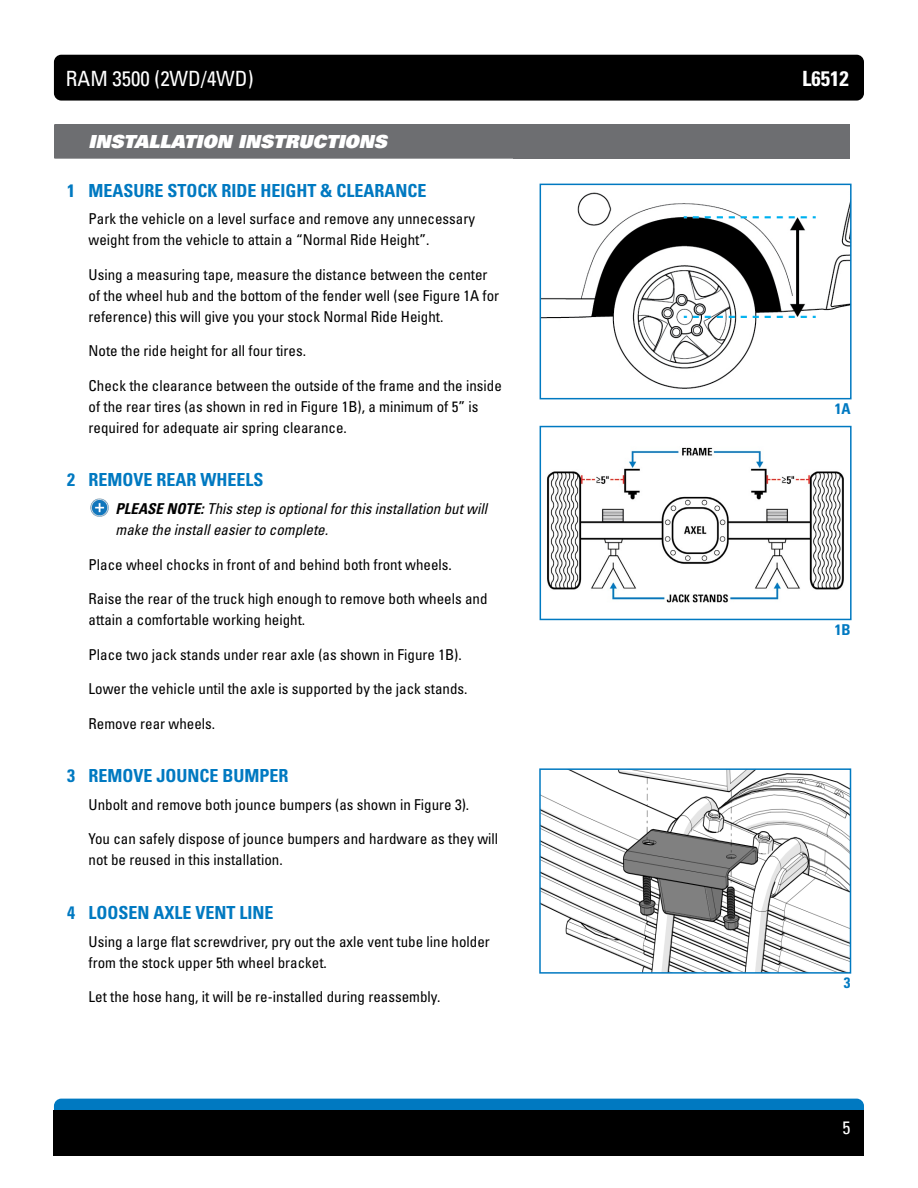
<style>
.page{position:relative;width:918px;height:1188px;background:#fff}
.page>*{position:absolute;margin:0;border:0;box-sizing:border-box;transform-origin:0 0}
.t1{font:condensed 21px "Univers LT Std";color:#fff}
.t2{font:700 condensed 21px "Univers LT Std";color:#fff}
.t3{font:700 condensed 18px "Univers LT Std";color:#0079c1}
.t4{font:18px "Univers LT Std X Black Obl";color:#fff}
.t5{font:condensed 18px "Univers LT Std";color:#fff}
.t6{font:condensed 15px/21px "Univers LT Std";color:#000}
.t7{font:italic condensed 15px/21px "Univers LT Std";color:#000}
.t8{font:700 condensed 15px "Univers LT Std";color:#0079c1}
.s1{font-weight:700}
</style>
<div class="page">
<div style="left:54px;top:55px;width:810px;height:46px;background:#000;border-radius:7px"></div>
<div style="left:54px;top:1099px;width:810px;height:45px;background:#0079c1;border-radius:7px"></div>
<div style="left:54px;top:1110px;width:810px;height:46px;background:#000"></div>
<img style="left:543px;top:192px;width:306px;height:197px">
<div style="left:540px;top:184px;width:312px;height:215px;border:2px solid #0079c1"></div>
<img style="left:547px;top:447px;width:297px;height:156px">
<div style="left:540px;top:426px;width:312px;height:194px;border:2px solid #0079c1"></div>
<div style="left:55px;top:124px;width:795px;height:35px;background:#6d6e71"></div>
<svg style="left:54px;top:124px;width:459px;height:35px"></svg>
<img style="left:542px;top:771px;width:306px;height:200px">
<div style="left:539px;top:768px;width:312px;height:206px;border:2px solid #0079c1"></div>
<img style="left:90px;top:498px;width:19px;height:19px">
<h1 class="t1" style="left:66px;top:65px;width:189px">RAM 3500 (2WD/4WD)</h1>
<h1 class="t2" style="left:802px;top:65px;width:48px">L6512</h1>
<p class="t4" style="left:89px;top:130px;width:300px">INSTALLATION INSTRUCTIONS</p>
<p class="t3" style="left:67px;top:179px;width:361px">1 MEASURE STOCK RIDE HEIGHT &amp; CLEARANCE</p>
<p class="t6" style="left:89px;top:208px;width:388px">Park the vehicle on a level surface and remove any unnecessary weight from the vehicle to attain a “Normal Ride Height”.</p>
<p class="t6" style="left:89px;top:264px;width:412px">Using a measuring tape, measure the distance between the center of the wheel hub and the bottom of the fender well (see Figure 1A for reference) this will give you your stock Normal Ride Height.</p>
<p class="t6" style="left:89px;top:340px;width:219px">Note the ride height for all four tires.</p>
<p class="t6" style="left:89px;top:375px;width:415px">Check the clearance between the outside of the frame and the inside of the rear tires (as shown in red in Figure 1B), a minimum of 5” is required for adequate air spring clearance.</p>
<p class="t3" style="left:67px;top:469px;width:198px">2 REMOVE REAR WHEELS</p>
<p class="t7" style="left:116px;top:498px;width:373px"><span class="s1">PLEASE NOTE:</span> This step is optional for this installation but will make the install easier to complete.</p>
<p class="t6" style="left:89px;top:554px;width:365px">Place wheel chocks in front of and behind both front wheels.</p>
<p class="t6" style="left:89px;top:588px;width:401px">Raise the rear of the truck high enough to remove both wheels and attain a comfortable working height.</p>
<p class="t6" style="left:89px;top:644px;width:375px">Place two jack stands under rear axle (as shown in Figure 1B).</p>
<p class="t6" style="left:89px;top:678px;width:381px">Lower the vehicle until the axle is supported by the jack stands.</p>
<p class="t6" style="left:89px;top:713px;width:128px">Remove rear wheels.</p>
<p class="t3" style="left:67px;top:765px;width:223px">3 REMOVE JOUNCE BUMPER</p>
<p class="t6" style="left:89px;top:794px;width:382px">Unbolt and remove both jounce bumpers (as shown in Figure 3).</p>
<p class="t6" style="left:89px;top:828px;width:411px">You can safely dispose of jounce bumpers and hardware as they will not be reused in this installation.</p>
<p class="t3" style="left:67px;top:901px;width:208px">4 LOOSEN AXLE VENT LINE</p>
<p class="t6" style="left:89px;top:931px;width:403px">Using a large flat screwdriver, pry out the axle vent tube line holder from the stock upper 5th wheel bracket.</p>
<p class="t6" style="left:89px;top:986px;width:353px">Let the hose hang, it will be re-installed during reassembly.</p>
<p class="t8" style="left:835px;top:399px;width:17px">1A</p>
<p class="t8" style="left:835px;top:620px;width:17px">1B</p>
<p class="t8" style="left:844px;top:974px;width:8px">3</p>
<p class="t5" style="left:843px;top:1116px;width:9px">5</p>
</div>
